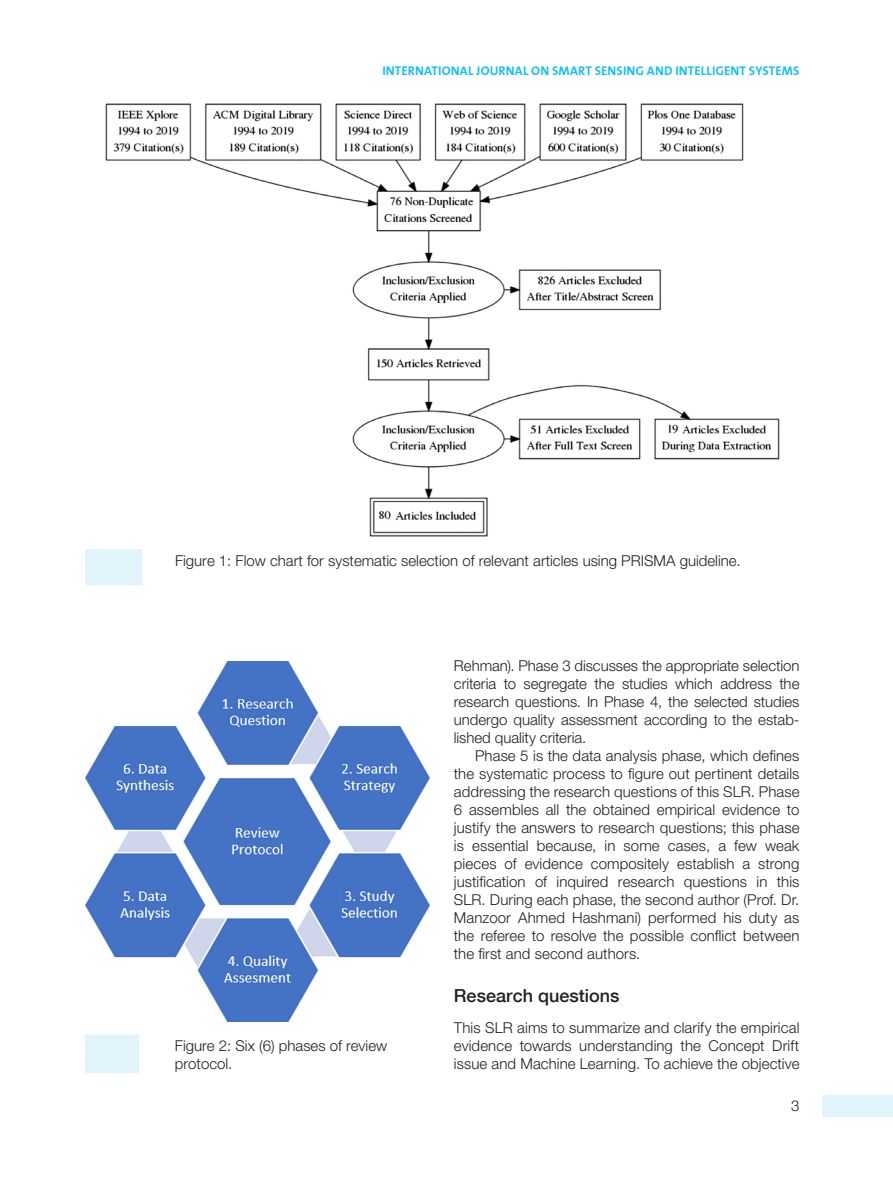
<style>
.page{position:relative;width:893px;height:1178px;background:#fff}
.page>*{position:absolute;margin:0;border:0;box-sizing:border-box;transform-origin:0 0}
.pSec2ttl{font:500 18px "Helvetica Neue LT Com";color:#231f20}
.pPara{font:300 15px/18px "Helvetica Neue LT Pro";letter-spacing:.005em;color:#231f20;text-align:justify}
.pFirstpara{font:300 15px/18px "Helvetica Neue LT Pro";color:#231f20;text-align:justify}
.pfigure_caption2{font:300 15px "Helvetica Neue LT Pro";color:#231f20}
.pFigureCaption{font:300 15px/18px "Helvetica Neue LT Pro";color:#231f20}
.page-number{font:300 15px "Helvetica Neue LT Pro";color:#231f20}
.t1{font:700 12.75px "The Mix Plain";letter-spacing:.005em;color:#15c0f2}
</style>
<div class="page">
<div style="left:823px;top:1095px;width:70px;height:21px;background:#e1f4fc"></div>
<div style="left:85px;top:549px;width:57px;height:36px;background:#e1f4fc"></div>
<img style="left:105px;top:104px;width:674px;height:433px">
<div style="left:85px;top:1034px;width:54px;height:39px;background:#e1f4fc"></div>
<img style="left:86px;top:662px;width:343px;height:360px">
<p class="t1" style="left:382px;top:60px;width:419px">INTERNATIONAL JOURNAL ON SMART SENSING AND INTELLIGENT SYSTEMS</p>
<p class="pfigure_caption2" style="left:175px;top:551px;width:567px">Figure 1: Flow chart for systematic selection of relevant articles using PRISMA guideline.</p>
<p class="pFigureCaption" style="left:175px;top:1036px;width:214px">Figure 2: Six (6) phases of review protocol.</p>
<p class="pFirstpara" style="left:454px;top:657px;width:347px">Rehman). Phase 3 discusses the appropriate selection criteria to segregate the studies which address the research questions. In Phase 4, the selected studies undergo quality assessment according to the estab&shy;lished quality criteria.</p>
<p class="pPara" style="left:454px;top:747px;width:347px;text-indent:21px">Phase 5 is the data analysis phase, which defines the systematic process to figure out pertinent details addressing the research questions of this SLR. Phase 6 assembles all the obtained empirical evidence to justify the answers to research questions; this phase is essential because, in some cases, a few weak pieces of evidence compositely establish a strong justification of inquired research questions in this SLR. During each phase, the second author (Prof. Dr.<br>Manzoor Ahmed Hashmani) performed his duty as the referee to resolve the possible conflict between the first and second authors.</p>
<p class="pSec2ttl" style="left:454px;top:985px;width:167px">Research questions</p>
<p class="pFirstpara" style="left:454px;top:1018px;width:347px">This SLR aims to summarize and clarify the empirical evidence towards understanding the Concept Drift issue and Machine Learning. To achieve the objective</p>
<p class="page-number" style="left:791px;top:1096px;width:10px">3</p>
</div>
